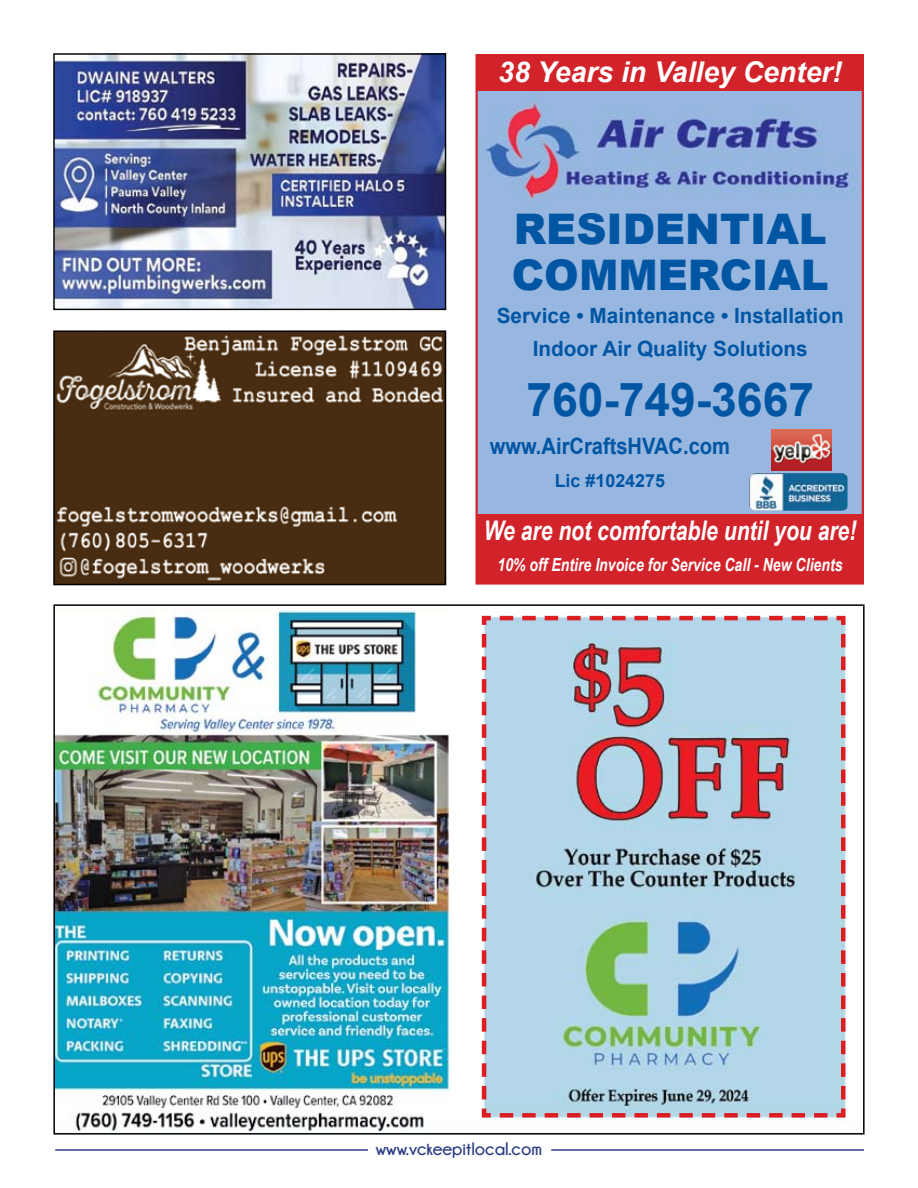
<style>
.page{position:relative;width:918px;height:1188px;background:#fff}
.page>*{position:absolute;margin:0;border:0;box-sizing:border-box;transform-origin:0 0}
.t1{font:700 46.65px "Arial";color:#0156a4}
.t2{font:900 42.15px/45.2px "Arial";color:#0156a4}
.t3{font:italic 700 28.65px "Arial";color:#fff}
.t4{font:italic 700 27.15px "Arial Narrow";color:#fff;scale:.95 1}
.t5{font:700 22.65px "Arial";color:#0156a4;scale:.89 1}
.t6{font:700 21px/33px "Arial";color:#0156a4;text-align:center}
.t7{font:italic 700 18.15px "Arial Narrow";color:#fff;scale:.95 1}
.t8{font:700 18.15px "Arial";color:#0156a4}
.t9{font:700 18px "Champagne&Limousines";color:#2d3f84}
</style>
<div class="page">
<hr style="left:551px;top:1149px;width:313px;height:2px;background:#2d3f84">
<hr style="left:55px;top:1149px;width:313px;height:2px;background:#2d3f84">
<img style="left:478px;top:91px;width:383px;height:423px">
<div style="left:475px;top:54px;width:389px;height:531px;border:2px solid #d2232a"></div>
<img style="left:749px;top:473px;width:99px;height:38px">
<img style="left:771px;top:429px;width:61px;height:41px">
<div style="left:477px;top:56px;width:385px;height:35px;background:#d2232a"></div>
<div style="left:477px;top:514px;width:385px;height:69px;background:#d2232a"></div>
<img style="left:55px;top:55px;width:389px;height:253px">
<div style="left:53px;top:53px;width:393px;height:257px;border:1px solid #000"></div>
<img style="left:56px;top:333px;width:387px;height:249px">
<div style="left:53px;top:330px;width:393px;height:255px;border:2px solid #000"></div>
<img style="left:56px;top:610px;width:791px;height:522px">
<svg style="left:480px;top:614px;width:368px;height:506px;background:#b8ccd9"></svg>
<h3 class="t3" style="left:498px;top:53px;width:345px">38 Years in Valley Center!</h3>
<h2 class="t2" style="left:512px;top:205px;width:318px">RESIDENTIAL<br>COMMERCIAL</h2>
<p class="t6" style="left:497px;top:299px;width:349px">Service • Maintenance • Installation<br>Indoor Air Quality Solutions</p>
<h1 class="t1" style="left:526px;top:368px;width:289px">760-749-3667</h1>
<p class="t5" style="left:490px;top:430px;width:272px">www.AirCraftsHVAC.com</p>
<p class="t8" style="left:555px;top:468px;width:112px">Lic #1024275</p>
<p class="t4" style="left:484px;top:509px;width:394px">We are not comfortable until you are!</p>
<p class="t7" style="left:498px;top:551px;width:365px">10% off Entire Invoice for Service Call - New Clients</p>
<p class="t9" style="left:376px;top:1139px;width:168px">www.vckeepitlocal.com</p>
</div>
